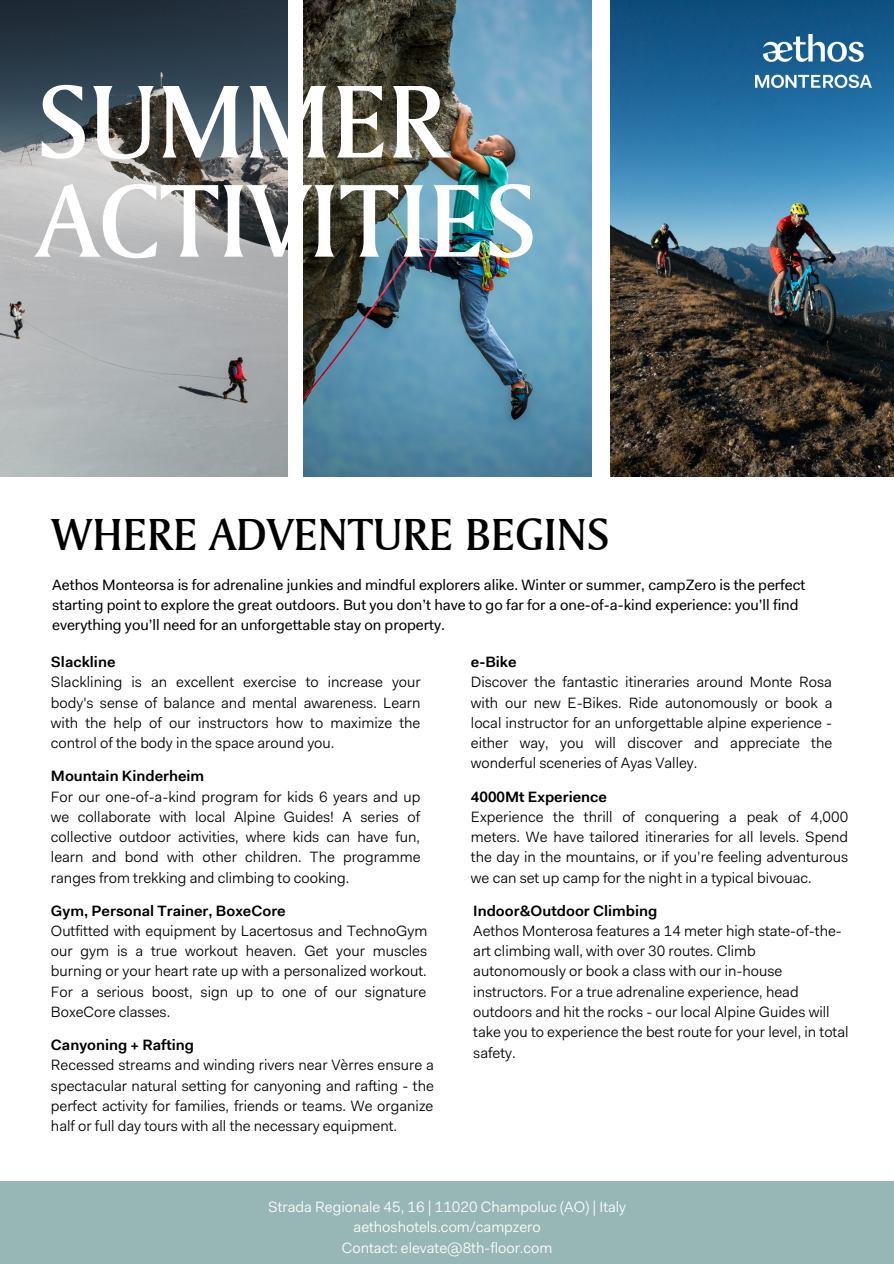
<style>
.page{position:relative;width:894px;height:1264px;background:#fff}
.page>*{position:absolute;margin:0;border:0;box-sizing:border-box;transform-origin:0 0}
.t1{font:109.2px/99.1px "Amerigo BT Medium A";color:#fff}
.t2{font:47.25px "Amerigo BT Medium A";color:#000}
.t3{font:15px/20.2px "Fakt Blond";color:#000;text-align:justify}
.t4{font:15px/20.2px "Fakt TT";color:#000}
.t5{font:600 15px "Fakt TT";color:#000}
.t6{font:15px/20.2px "Fakt Blond";color:#fff;text-align:center}
</style>
<div class="page">
<img style="left:0;top:0;width:287px;height:476px">
<img style="left:303px;top:0;width:288px;height:476px">
<img style="left:610px;top:0;width:283px;height:476px">
<div style="left:0;top:1181px;width:893px;height:82px;background:#97b7b6"></div>
<img style="left:755px;top:34px;width:116px;height:53px">
<h1 class="t1" style="left:37px;top:69px;width:501px">SUMMER<br>ACTIVITIES</h1>
<h2 class="t2" style="left:51px;top:505px;width:560px">WHERE ADVENTURE BEGINS</h2>
<p class="t4" style="left:52px;top:574px;width:754px">Aethos Monteorsa is for adrenaline junkies and mindful explorers alike. Winter or summer, campZero is the perfect starting point to explore the great outdoors. But you don’t have to go far for a one-of-a-kind experience: you’ll find everything you’ll need for an unforgettable stay on property.</p>
<p class="t5" style="left:51px;top:652px;width:66px">Slackline</p>
<p class="t3" style="left:51px;top:672px;width:371px">Slacklining is an excellent exercise to increase your body's sense of balance and mental awareness. Learn with the help of our instructors how to maximize the control of the body in the space around you.</p>
<p class="t5" style="left:51px;top:766px;width:155px">Mountain Kinderheim</p>
<p class="t3" style="left:51px;top:786px;width:371px">For our one-of-a-kind program for kids 6 years and up we collaborate with local Alpine Guides! A series of collective outdoor activities, where kids can have fun, learn and bond with other children. The programme ranges from trekking and climbing to cooking.</p>
<p class="t5" style="left:51px;top:900px;width:236px">Gym, Personal Trainer, BoxeCore</p>
<p class="t3" style="left:51px;top:920px;width:378px">Outfitted with equipment by Lacertosus and TechnoGym our gym is a true workout heaven. Get your muscles burning or your heart rate up with a personalized workout.<br>For a serious boost, sign up to one of our signature BoxeCore classes.</p>
<p class="t5" style="left:51px;top:1034px;width:144px">Canyoning + Rafting</p>
<p class="t3" style="left:51px;top:1054px;width:384px">Recessed streams and winding rivers near Vèrres ensure a spectacular natural setting for canyoning and rafting - the perfect activity for families, friends or teams. We organize half or full day tours with all the necessary equipment.</p>
<p class="t5" style="left:471px;top:652px;width:47px">e-Bike</p>
<p class="t3" style="left:471px;top:672px;width:363px">Discover the fantastic itineraries around Monte Rosa with our new E-Bikes. Ride autonomously or book a local instructor for an unforgettable alpine experience - either way, you will discover and appreciate the wonderful sceneries of Ayas Valley.</p>
<p class="t5" style="left:471px;top:786px;width:137px">4000Mt Experience</p>
<p class="t3" style="left:471px;top:806px;width:378px">Experience the thrill of conquering a peak of 4,000 meters. We have tailored itineraries for all levels. Spend the day in the mountains, or if you’re feeling adventurous we can set up camp for the night in a typical bivouac.</p>
<p class="t5" style="left:473px;top:900px;width:185px">Indoor&amp;Outdoor Climbing</p>
<p class="t3" style="left:473px;top:920px;width:376px;text-align:left">Aethos Monterosa features a 14 meter high state-of-the&shy;art climbing wall, with over 30 routes. Climb autonomously or book a class with our in-house instructors. For a true adrenaline experience, head outdoors and hit the rocks - our local Alpine Guides will take you to experience the best route for your level, in total safety.</p>
<p class="t6" style="left:268px;top:1196px;width:359px">Strada Regionale 45, 16 | 11020 Champoluc (AO) | Italy aethoshotels.com/campzero<br>Contact: elevate@8th-floor.com</p>
</div>
